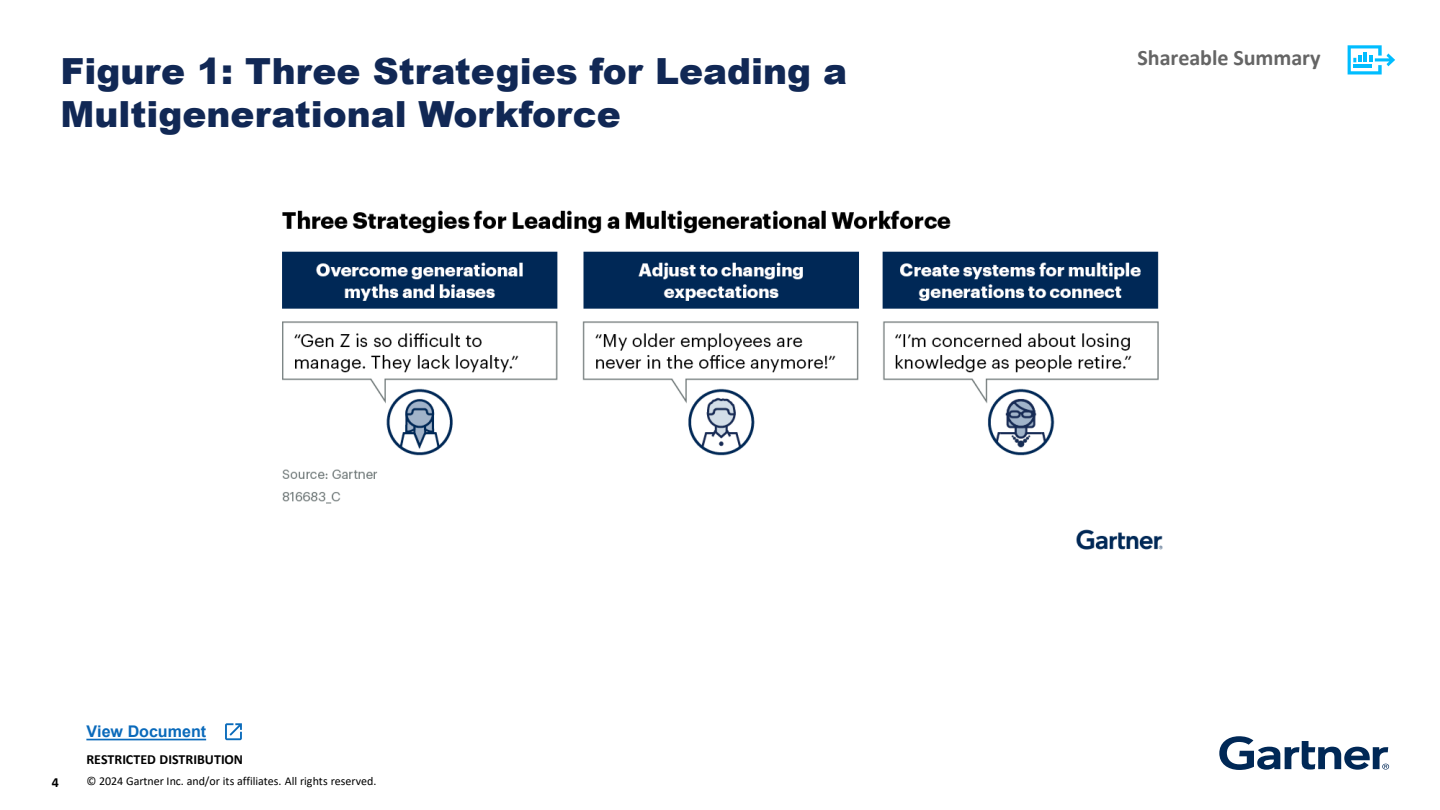
<style>
.page{position:relative;width:1440px;height:810px;background:#fff}
.page>*{position:absolute;margin:0;border:0;box-sizing:border-box;transform-origin:0 0}
.t1{font:900 36px/43px "Arial";color:#112855}
.t2{font:700 22px "Calibri";letter-spacing:-.005em;color:#656565}
.t3{font:700 16px "Arial";color:#0a6abb}
.t4{font:700 14px "Calibri";letter-spacing:.005em;color:#000}
.t5{font:12px "Calibri";letter-spacing:-.005em;color:#000}
</style>
<div class="page">
<svg style="left:1348px;top:45px;width:47px;height:30px"></svg>
<svg style="left:1219px;top:736px;width:170px;height:34px"></svg>
<svg style="left:86px;top:739px;width:120px;height:1px"></svg>
<svg style="left:225px;top:723px;width:17px;height:17px"></svg>
<img style="left:282px;top:210px;width:881px;height:340px">
<p class="t1" style="left:60px;top:49px;width:788px">Figure 1: Three Strategies for Leading a<br>Multigenerational Workforce</p>
<p class="t4" style="left:52px;top:772px;width:9px">4</p>
<p class="t3" style="left:86px;top:720px;width:121px">View Document</p>
<p class="t4" style="left:86px;top:750px;width:158px">RESTRICTED DISTRIBUTION</p>
<p class="t5" style="left:86px;top:773px;width:292px">© 2024 Gartner Inc. and/or its affiliates. All rights reserved.</p>
<p class="t2" style="left:1138px;top:42px;width:185px">Shareable Summary</p>
</div>
